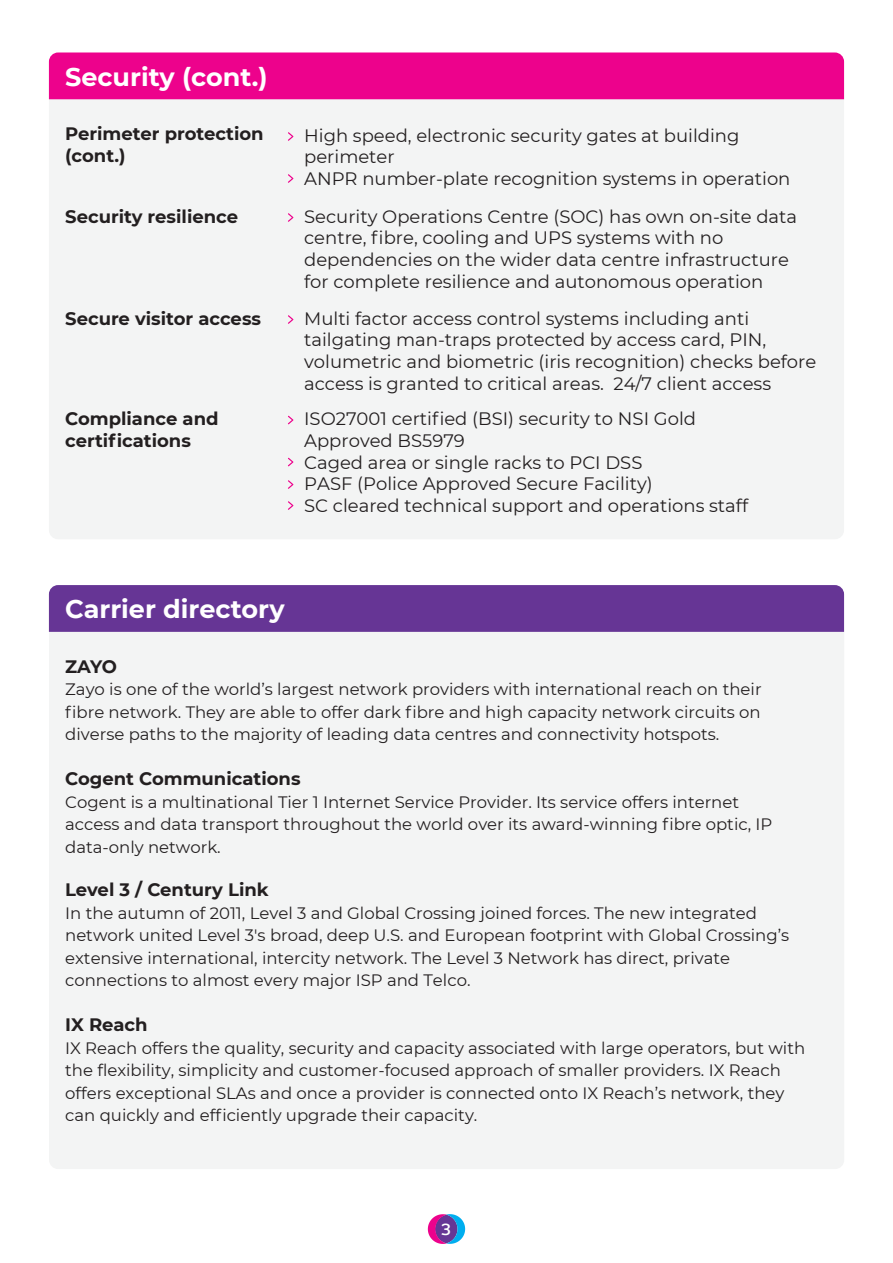
<style>
.page{position:relative;width:893px;height:1263px;background:#fff}
.page>*{position:absolute;margin:0;border:0;box-sizing:border-box;transform-origin:0 0}
.t1{font:700 25.5px "Montserrat";color:#fff}
.t2{font:18px/21.6px "Montserrat";color:#231f20}
.t3{font:700 18px/21.6px "Montserrat";color:#231f20}
.t4{font:16.5px/22.5px "Montserrat";color:#231f20}
.t5{font:16.35px "Co Headline W01";color:#fff}
</style>
<div class="page">
<svg style="left:428px;top:1214px;width:37px;height:30px"></svg>
<div style="left:49px;top:99px;width:795px;height:440px;background:#f3f4f4"></div>
<div style="left:49px;top:52px;width:795px;height:47px;background:#ed028c"></div>
<div style="left:49px;top:632px;width:795px;height:537px;background:#f3f4f4"></div>
<div style="left:49px;top:585px;width:795px;height:47px;background:#663595"></div>
<svg style="left:288px;top:132px;width:5px;height:9px"></svg>
<svg style="left:288px;top:174px;width:5px;height:9px"></svg>
<svg style="left:288px;top:213px;width:5px;height:9px"></svg>
<svg style="left:288px;top:315px;width:5px;height:9px"></svg>
<svg style="left:288px;top:416px;width:5px;height:8px"></svg>
<svg style="left:288px;top:458px;width:5px;height:8px"></svg>
<svg style="left:288px;top:480px;width:5px;height:9px"></svg>
<svg style="left:288px;top:501px;width:5px;height:9px"></svg>
<h1 class="t1" style="left:65px;top:58px;width:204px">Security (cont.)</h1>
<p class="t3" style="left:65px;top:122px;width:200px">Perimeter protection (cont.)</p>
<p class="t2" style="left:304px;top:124px;width:488px">High speed, electronic security gates at building perimeter<br>ANPR number-plate recognition systems in operation</p>
<p class="t3" style="left:65px;top:205px;width:174px">Security resilience</p>
<p class="t2" style="left:304px;top:205px;width:494px">Security Operations Centre (SOC) has own on-site data centre, fibre, cooling and UPS systems with no dependencies on the wider data centre infrastructure for complete resilience and autonomous operation</p>
<p class="t3" style="left:65px;top:307px;width:197px">Secure visitor access</p>
<p class="t2" style="left:304px;top:307px;width:514px">Multi factor access control systems including anti tailgating man-traps protected by access card, PIN, volumetric and biometric (iris recognition) checks before access is granted to critical areas. 24/7 client access</p>
<p class="t3" style="left:65px;top:407px;width:155px">Compliance and certifications</p>
<p class="t2" style="left:304px;top:407px;width:445px">ISO27001 certified (BSI) security to NSI Gold Approved BS5979<br>Caged area or single racks to PCI DSS<br>PASF (Police Approved Secure Facility)<br>SC cleared technical support and operations staff</p>
<h1 class="t1" style="left:65px;top:591px;width:221px">Carrier directory</h1>
<p class="t3" style="left:65px;top:655px;width:53px">ZAYO</p>
<p class="t4" style="left:65px;top:677px;width:698px;text-align:justify">Zayo is one of the world’s largest network providers with international reach on their fibre network. They are able to offer dark fibre and high capacity network circuits on diverse paths to the majority of leading data centres and connectivity hotspots.</p>
<p class="t3" style="left:65px;top:767px;width:237px">Cogent Communications</p>
<p class="t4" style="left:65px;top:790px;width:709px">Cogent is a multinational Tier 1 Internet Service Provider. Its service offers internet access and data transport throughout the world over its award-winning fibre optic, IP data-only network.</p>
<p class="t3" style="left:65px;top:878px;width:205px">Level 3 / Century Link</p>
<p class="t4" style="left:65px;top:901px;width:726px">In the autumn of 2011, Level 3 and Global Crossing joined forces. The new integrated network united Level 3's broad, deep U.S. and European footprint with Global Crossing’s extensive international, intercity network. The Level 3 Network has direct, private connections to almost every major ISP and Telco.</p>
<p class="t3" style="left:65px;top:1013px;width:84px">IX Reach</p>
<p class="t4" style="left:65px;top:1036px;width:741px">IX Reach offers the quality, security and capacity associated with large operators, but with the flexibility, simplicity and customer-focused approach of smaller providers. IX Reach offers exceptional SLAs and once a provider is connected onto IX Reach’s network, they can quickly and efficiently upgrade their capacity.</p>
<p class="t5" style="left:441px;top:1220px;width:11px">3</p>
</div>
